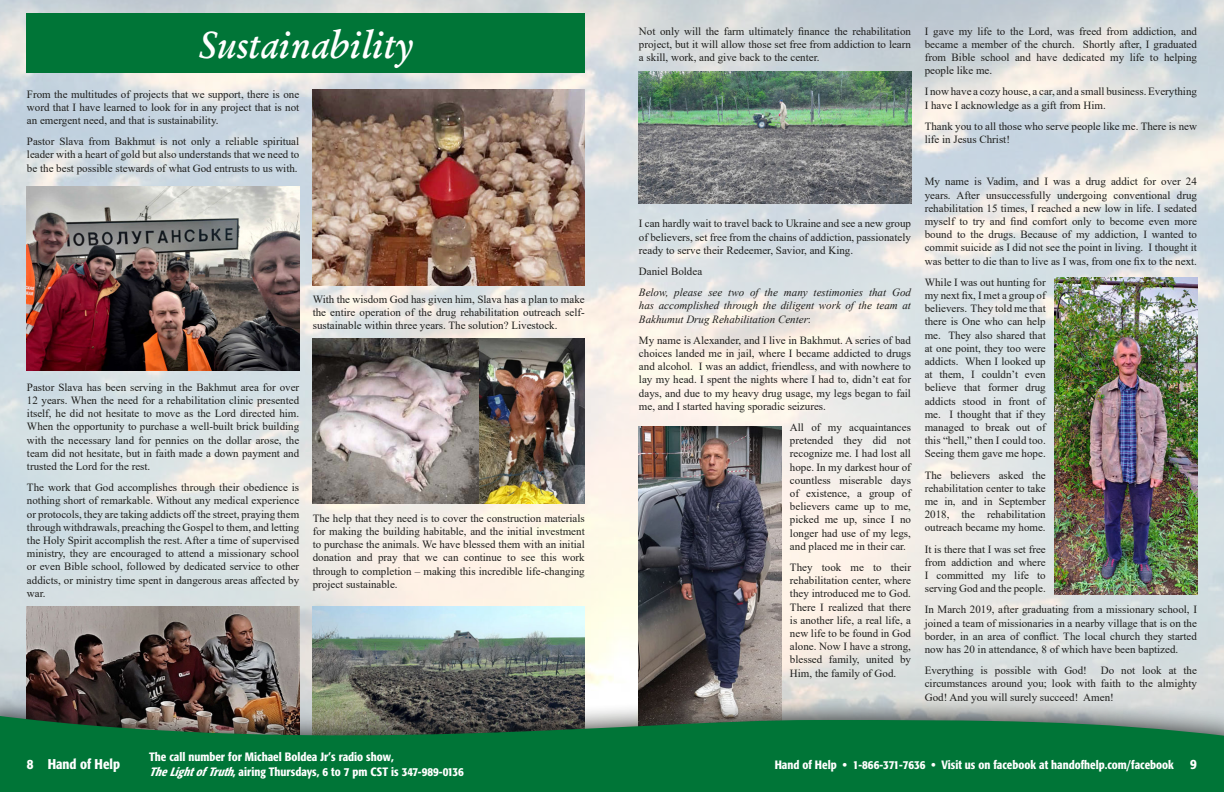
<style>
.page{position:relative;width:1224px;height:792px;background:#fff}
.page>*{position:absolute;margin:0;border:0;box-sizing:border-box;transform-origin:0 0}
.t1{font:italic 600 38px "Garamond";color:#fff;scale:.96 1}
.t2{font:500 condensed 14px "Formata";color:#fff}
.t3{font:500 condensed 12px/14.4px "Formata";color:#fff}
.t4{font:11px/13.2px "Times New Roman";color:#1d1d1b;text-align:justify}
.t5{font:italic 11px/13.2px "Times New Roman";color:#1d1d1b;text-align:justify}
.s1{font-style:normal}
.s2{font-style:italic}
</style>
<div class="page">
<img style="left:0;top:0;width:1224px;height:692px">
<div style="left:27px;top:13px;width:558px;height:59px;background:#007537"></div>
<img style="left:313px;top:338px;width:272px;height:165px">
<img style="left:27px;top:186px;width:272px;height:185px">
<img style="left:27px;top:607px;width:272px;height:85px">
<img style="left:313px;top:607px;width:272px;height:85px">
<img style="left:639px;top:72px;width:272px;height:131px">
<img style="left:639px;top:426px;width:143px;height:266px">
<img style="left:313px;top:90px;width:272px;height:196px">
<img style="left:1055px;top:278px;width:143px;height:316px">
<div style="left:0;top:692px;width:1224px;height:100px;background:#1d1d1b;opacity:.8"></div>
<svg style="left:0;top:715px;width:1224px;height:77px;background:#10723d"></svg>
<p class="t1" style="left:199px;top:19px;width:225px">Sustainability</p>
<p class="t4" style="left:27px;top:87px;width:274px">From the multitudes of projects that we support, there is one word that I have learned to look for in any project that is not an emergent need, and that is sustainability.</p>
<p class="t4" style="left:27px;top:135px;width:274px">Pastor Slava from Bakhmut is not only a reliable spiritual leader with a heart of gold but also understands that we need to be the best possible stewards of what God entrusts to us with.</p>
<p class="t4" style="left:313px;top:292px;width:274px">With the wisdom God has given him, Slava has a plan to make the entire operation of the drug rehabilitation outreach self&shy;sustainable within three years. The solution? Livestock.</p>
<p class="t4" style="left:27px;top:380px;width:274px">Pastor Slava has been serving in the Bakhmut area for over 12 years. When the need for a rehabilitation clinic presented itself, he did not hesitate to move as the Lord directed him.<br>When the opportunity to purchase a well-built brick building with the necessary land for pennies on the dollar arose, the team did not hesitate, but in faith made a down payment and trusted the Lord for the rest.</p>
<p class="t4" style="left:27px;top:481px;width:274px">The work that God accomplishes through their obedience is nothing short of remarkable. Without any medical experience or protocols, they are taking addicts off the street, praying them through withdrawals, preaching the Gospel to them, and letting the Holy Spirit accomplish the rest. After a time of supervised ministry, they are encouraged to attend a missionary school or even Bible school, followed by dedicated service to other addicts, or ministry time spent in dangerous areas affected by war.</p>
<p class="t4" style="left:313px;top:511px;width:274px">The help that they need is to cover the construction materials for making the building habitable, and the initial investment to purchase the animals. We have blessed them with an initial donation and pray that we can continue to see this work through to completion – making this incredible life-changing project sustainable.</p>
<p class="t4" style="left:639px;top:24px;width:274px">Not only will the farm ultimately finance the rehabilitation project, but it will allow those set free from addiction to learn a skill, work, and give back to the center.</p>
<p class="t4" style="left:639px;top:217px;width:274px">I can hardly wait to travel back to Ukraine and see a new group of believers, set free from the chains of addiction, passionately ready to serve their Redeemer, Savior, and King.</p>
<p class="t4" style="left:639px;top:264px;width:65px">Daniel Boldea</p>
<p class="t5" style="left:639px;top:286px;width:274px">Below, please see two of the many testimonies that God has accomplished through the diligent work of the team at Bakhumut Drug Rehabilitation Center<span class="s1">:</span></p>
<p class="t4" style="left:639px;top:333px;width:274px">My name is Alexander, and I live in Bakhmut. A series of bad choices landed me in jail, where I became addicted to drugs and alcohol. I was an addict, friendless, and with nowhere to lay my head. I spent the nights where I had to, didn’t eat for days, and due to my heavy drug usage, my legs began to fail me, and I started having sporadic seizures.</p>
<p class="t4" style="left:790px;top:420px;width:123px">All of my acquaintances pretended they did not recognize me. I had lost all hope. In my darkest hour of countless miserable days of existence, a group of believers came up to me, picked me up, since I no longer had use of my legs, and placed me in their car.</p>
<p class="t4" style="left:790px;top:560px;width:123px">They took me to their rehabilitation center, where they introduced me to God.<br>There I realized that there is another life, a real life, a new life to be found in God alone. Now I have a strong, blessed family, united by Him, the family of God.</p>
<p class="t4" style="left:925px;top:24px;width:274px">I gave my life to the Lord, was freed from addiction, and became a member of the church. Shortly after, I graduated from Bible school and have dedicated my life to helping people like me.</p>
<p class="t4" style="left:925px;top:85px;width:274px">I now have a cozy house, a car, and a small business. Everything<br>I have I acknowledge as a gift from Him.</p>
<p class="t4" style="left:925px;top:119px;width:274px">Thank you to all those who serve people like me. There is new life in Jesus Christ!</p>
<p class="t4" style="left:925px;top:175px;width:274px">My name is Vadim, and I was a drug addict for over 24 years. After unsuccessfully undergoing conventional drug rehabilitation 15 times, I reached a new low in life. I sedated myself to try and find comfort only to become even more bound to the drugs. Because of my addiction, I wanted to commit suicide as I did not see the point in living. I thought it was better to die than to live as I was, from one fix to the next.</p>
<p class="t4" style="left:925px;top:275px;width:123px">While I was out hunting for my next fix, I met a group of believers. They told me that there is One who can help me. They also shared that at one point, they too were addicts. When I looked up at them, I couldn’t even believe that former drug addicts stood in front of me. I thought that if they managed to break out of this “hell,” then I could too.<br>Seeing them gave me hope.</p>
<p class="t4" style="left:925px;top:468px;width:123px">The believers asked the rehabilitation center to take me in, and in September 2018, the rehabilitation outreach became my home.</p>
<p class="t4" style="left:925px;top:542px;width:123px">It is there that I was set free from addiction and where I committed my life to serving God and the people.</p>
<p class="t4" style="left:925px;top:603px;width:274px">In March 2019, after graduating from a missionary school, I joined a team of missionaries in a nearby village that is on the border, in an area of conflict. The local church they started now has 20 in attendance, 8 of which have been baptized.</p>
<p class="t4" style="left:925px;top:664px;width:164px">Everything is possible with God!</p>
<p class="t4" style="left:925px;top:664px;width:274px;text-indent:176px">Do not look at the circumstances around you; look with faith to the almighty God! And you will surely succeed! Amen!</p>
<p class="t3" style="left:149px;top:750px;width:316px">The call number for Michael Boldea Jr’s radio show,<br><span class="s2">TheLightofTruth</span>, airing Thursdays, 6 to 7 pm CST is 347-989-0136</p>
<p class="t2" style="left:27px;top:756px;width:95px">8 Hand of Help</p>
<p class="t2" style="left:1190px;top:756px;width:8px">9</p>
<p class="t3" style="left:775px;top:757px;width:401px">Hand of Help • 1-866-371-7636 • Visit us on facebook at handofhelp.com/facebook</p>
</div>
